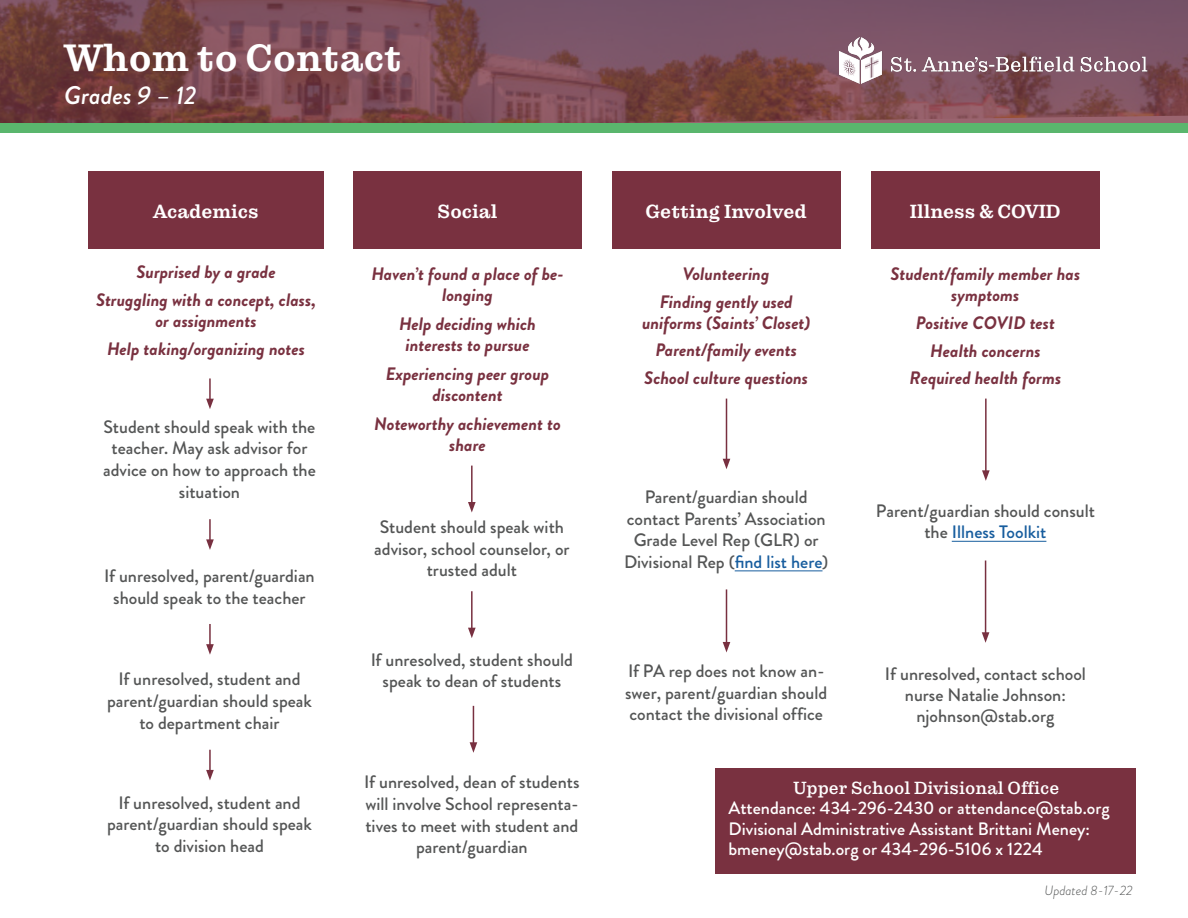
<style>
.page{position:relative;width:1188px;height:918px;background:#fff}
.page>*{position:absolute;margin:0;border:0;box-sizing:border-box;transform-origin:0 0}
.t1{font:500 39px "Pulpo";color:#fff}
.t2{font:italic 500 25.5px "Brandon Grotesque";color:#fff}
.Header_2{font:500 19.5px "Pulpo";color:#fff}
.t3{font:500 18px/21.6px "Brandon Grotesque";color:#545555;text-align:center}
.t4{font:italic 700 18px/27.8px "Brandon Grotesque";color:#793140;text-align:center}
.t5{font:500 18px/20.4px "Brandon Grotesque";color:#fff}
.t6{font:18px "Pulpo";color:#fff}
.t7{font:italic 300 13.5px "Brandon Grotesque";color:#545555}
.s1{font-style:inherit}
.s2{color:#175d9e}
</style>
<div class="page">
<div style="left:88px;top:172px;width:236px;height:77px;background:#793140"></div>
<div style="left:353px;top:172px;width:229px;height:77px;background:#793140"></div>
<div style="left:612px;top:172px;width:229px;height:77px;background:#793140"></div>
<div style="left:871px;top:172px;width:229px;height:77px;background:#793140"></div>
<svg style="left:0;top:0;width:1188px;height:123px;background:#794a53"></svg>
<hr style="left:209px;top:378px;width:2px;height:23px;background:#783040">
<svg style="left:206px;top:399px;width:8px;height:10px"></svg>
<hr style="left:209px;top:519px;width:2px;height:23px;background:#783040">
<svg style="left:206px;top:539px;width:8px;height:11px"></svg>
<hr style="left:209px;top:624px;width:2px;height:23px;background:#783040">
<svg style="left:206px;top:644px;width:8px;height:11px"></svg>
<hr style="left:209px;top:750px;width:2px;height:22px;background:#783040">
<svg style="left:206px;top:770px;width:8px;height:10px"></svg>
<hr style="left:471px;top:466px;width:2px;height:38px;background:#783040">
<svg style="left:468px;top:502px;width:8px;height:11px"></svg>
<hr style="left:726px;top:399px;width:1px;height:62px;background:#783040">
<svg style="left:723px;top:459px;width:7px;height:10px"></svg>
<hr style="left:726px;top:589px;width:1px;height:55px;background:#783040">
<svg style="left:723px;top:642px;width:7px;height:10px"></svg>
<hr style="left:985px;top:399px;width:2px;height:74px;background:#783040">
<svg style="left:982px;top:470px;width:8px;height:11px"></svg>
<hr style="left:985px;top:561px;width:1px;height:74px;background:#783040">
<svg style="left:982px;top:632px;width:7px;height:11px"></svg>
<hr style="left:471px;top:591px;width:2px;height:39px;background:#783040">
<svg style="left:468px;top:628px;width:8px;height:10px"></svg>
<hr style="left:473px;top:706px;width:1px;height:39px;background:#783040">
<svg style="left:470px;top:742px;width:7px;height:11px"></svg>
<div style="left:0;top:123px;width:1188px;height:10px;background:#5ab66d"></div>
<img style="left:839px;top:38px;width:309px;height:46px">
<hr style="left:735px;top:570px;width:88px;height:1px;background:#175d9e">
<div style="left:716px;top:768px;width:420px;height:105px;background:#793140"></div>
<hr style="left:952px;top:541px;width:94px;height:1px;background:#175d9e">
<p class="t1" style="left:64px;top:35px;width:339px">Whom to Contact</p>
<p class="t2" style="left:64px;top:77px;width:134px">Grades <span class="s1">9</span>– 12</p>
<p class="Header_2" style="left:153px;top:200px;width:107px">Academics</p>
<p class="Header_2" style="left:438px;top:200px;width:62px">Social</p>
<p class="Header_2" style="left:646px;top:200px;width:163px">Getting Involved</p>
<p class="Header_2" style="left:910px;top:200px;width:152px">Illness &amp; COVID</p>
<p class="t4" style="left:137px;top:258px;width:141px">Surprised by a grade</p>
<p class="t4" style="left:96px;top:290px;width:221px;line-height:21px">Struggling with a concept, class, or assignments</p>
<p class="t4" style="left:107px;top:335px;width:199px">Help taking/organizing notes</p>
<p class="t3" style="left:103px;top:416px;width:214px">Student should speak with the teacher. May ask advisor for advice on how to approach the situation</p>
<p class="t3" style="left:104px;top:565px;width:212px">If unresolved, parent/guardian should speak to the teacher</p>
<p class="t3" style="left:107px;top:669px;width:206px">If unresolved, student and parent/guardian should speak to department chair</p>
<p class="t3" style="left:107px;top:792px;width:206px">If unresolved, student and parent/guardian should speak to division head</p>
<p class="t4" style="left:371px;top:263px;width:194px;line-height:21.6px">Haven’t found a place of be&shy;longing</p>
<p class="t4" style="left:399px;top:313px;width:138px;line-height:21.6px">Help deciding which interests to pursue</p>
<p class="t4" style="left:386px;top:363px;width:165px;line-height:21.6px">Experiencing peer group discontent</p>
<p class="t4" style="left:374px;top:413px;width:188px;line-height:21.6px">Noteworthy achievement to share</p>
<p class="t3" style="left:374px;top:516px;width:197px">Student should speak with advisor, school counselor, or trusted adult</p>
<p class="t3" style="left:371px;top:649px;width:204px">If unresolved, student should speak to dean of students</p>
<p class="t3" style="left:364px;top:772px;width:217px">If unresolved, dean of students will involve School representa&shy;tives to meet with student and parent/guardian</p>
<p class="t4" style="left:660px;top:260px;width:135px">Volunteering<br>Finding gently used</p>
<p class="t4" style="left:642px;top:309px;width:170px">uniforms (Saints’ Closet)<br>Parent/family events<br>School culture questions</p>
<p class="t3" style="left:624px;top:486px;width:206px">Parent/guardian should contact Parents’ Association<br>Grade Level Rep (GLR) or<br>Divisional Rep (<span class="s2">find list here</span>)</p>
<p class="t3" style="left:625px;top:661px;width:204px;text-align:left">If PA rep does not know an&shy;swer, parent/guardian should contact the divisional office</p>
<p class="t4" style="left:890px;top:264px;width:191px;line-height:21px">Student/family member has symptoms</p>
<p class="t4" style="left:910px;top:309px;width:153px">Positive COVID test<br>Health concerns<br>Required health forms</p>
<p class="t3" style="left:876px;top:500px;width:221px">Parent/guardian should consult the <span class="s2">Illness Toolkit</span></p>
<p class="t3" style="left:885px;top:663px;width:203px">If unresolved, contact school nurse Natalie Johnson: njohnson@stab.org</p>
<p class="t6" style="left:793px;top:777px;width:268px">Upper School Divisional Office</p>
<p class="t5" style="left:728px;top:798px;width:383px">Attendance: 434-296-2430 or attendance@stab.org<br>Divisional Administrative Assistant Brittani Meney: bmeney@stab.org or 434-296-5106 x 1224</p>
<p class="t7" style="left:1044px;top:881px;width:90px">Updated 8-17-22</p>
</div>
